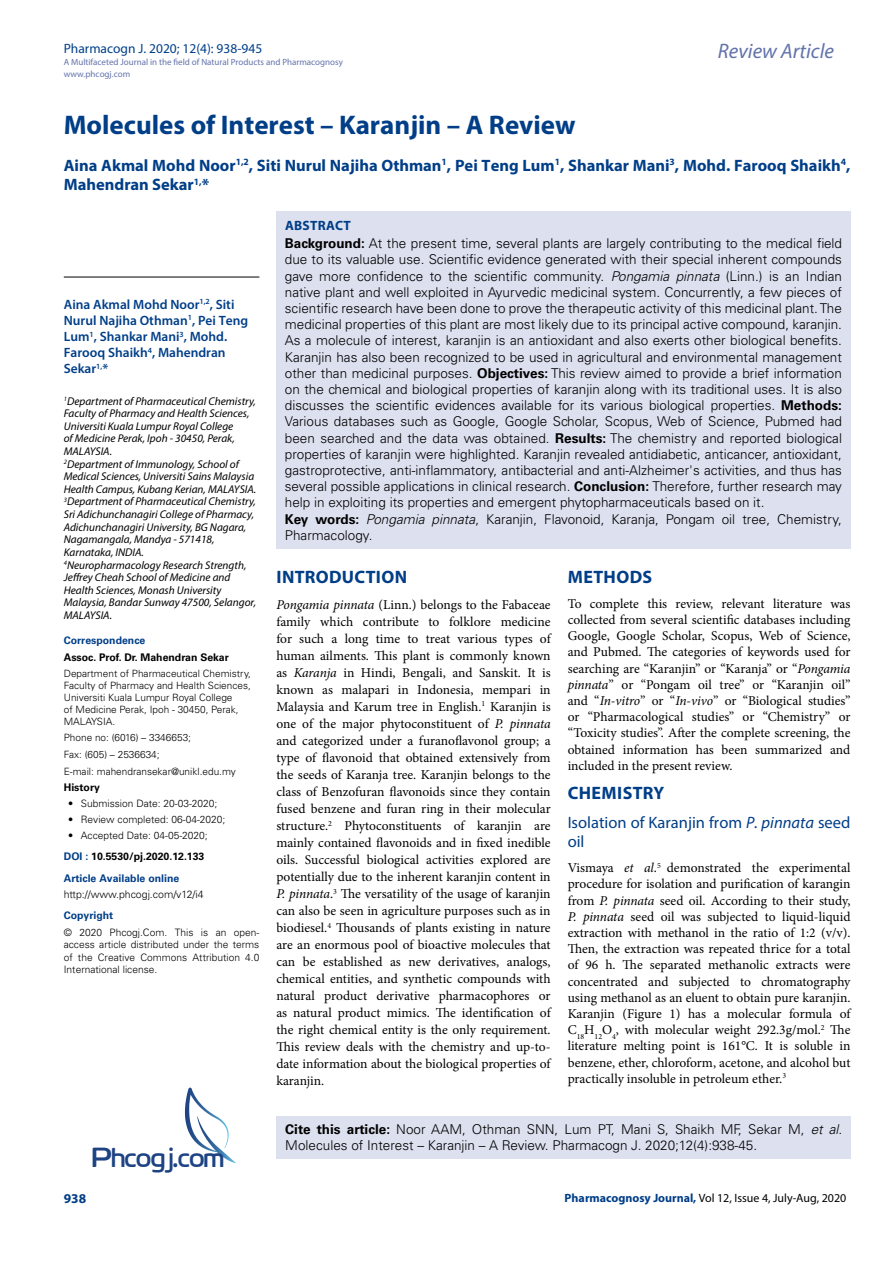
<style>
.page{position:relative;width:893px;height:1263px;background:#fff}
.page>*{position:absolute;margin:0;border:0;box-sizing:border-box;transform-origin:0 0}
.t1{font:27.6px "Cloud World";color:#1e4384}
.t2{font:700 27px "Myriad Pro";color:#003e88}
.t3{font:italic 21px "Myriad Pro";color:#6273aa}
.t4{font:700 18px "Myriad Pro";letter-spacing:.015em;color:#003e88}
.t5{font:700 16.5px/19.5px "Myriad Pro";color:#003e88}
.t6{font:16.5px/19.8px "Myriad Pro";color:#003e88}
.t7{font:13.5px/17px "Minion Pro";color:#000;text-align:justify}
.t8{font:300 13.5px/16.2px "Univers LT Std";color:#000}
.t9{font:600 13.5px/16.2px "Myriad Pro";color:#003e88}
.t10{font:13.5px "Myriad Pro";color:#003f89}
.t11{font:700 13.5px "Myriad Pro";letter-spacing:.02em;color:#003e88}
.t12{font:12px "Myriad Pro";color:#000}
.t13{font:italic 11.25px/12.6px "Myriad Pro";color:#000}
.t14{font:700 10.5px/21.1px "Univers LT Std";color:#003e88}
.t15{font:700 10.5px "Univers LT Std";color:#000}
.t16{font:300 10.5px "Univers LT Std";color:#000}
.t17{font:300 10.2px/12.3px "Univers LT Std";color:#000;text-align:justify}
.t18{font:300 10.05px/12px "Univers LT Std";color:#000}
.t19{font:9px/12px "Myriad Pro";color:#6273aa}
.s1{color:#000}
.s2{font-weight:700}
.s3{font-style:italic}
.s4{font-weight:700;color:#003e88}
</style>
<div class="page">
<div style="left:277px;top:1116px;width:574px;height:43px;background:#dde0ef"></div>
<svg style="left:185px;top:1087px;width:51px;height:76px"></svg>
<div style="left:276px;top:211px;width:574px;height:337px;background:#dde0ef"></div>
<hr style="left:64px;top:277px;width:195px;height:1px;background:#000">
<p class="t10" style="left:64px;top:40px;width:200px">Pharmacogn J. 2020; 12(4): 938-945</p>
<p class="t19" style="left:64px;top:55px;width:281px">A Multifaceted Journal in the field of Natural Products and Pharmacognosy www.phcogj.com</p>
<h3 class="t3" style="left:718px;top:38px;width:118px">Review Article</h3>
<h2 class="t2" style="left:64px;top:107px;width:513px">Molecules of Interest – Karanjin – A Review</h2>
<p class="t5" style="left:64px;top:155px;width:788px">Aina Akmal Mohd Noor<sup>1,2</sup>, Siti Nurul Najiha Othman<sup>1</sup>, Pei Teng Lum<sup>1</sup>, Shankar Mani<sup>3</sup>, Mohd. Farooq Shaikh<sup>4</sup>,<br>Mahendran Sekar<sup>1,</sup>*</p>
<p class="t9" style="left:64px;top:296px;width:186px">Aina Akmal Mohd Noor<sup>1,2</sup>, Siti<br>Nurul Najiha Othman<sup>1</sup>, Pei Teng<br>Lum<sup>1</sup>, Shankar Mani<sup>3</sup>, Mohd.<br>Farooq Shaikh<sup>4</sup>, Mahendran<br>Sekar<sup>1,</sup>*</p>
<p class="t13" style="left:64px;top:394px;width:194px"><sup>1</sup>Department of Pharmaceutical Chemistry, Faculty of Pharmacy and Health Sciences, Universiti Kuala Lumpur Royal College<br>of Medicine Perak, Ipoh - 30450, Perak, MALAYSIA.<br><sup>2</sup>Department of Immunology, School of Medical Sciences, Universiti Sains Malaysia Health Campus, Kubang Kerian, MALAYSIA.<br><sup>3</sup>Department of Pharmaceutical Chemistry, Sri Adichunchanagiri College of Pharmacy, Adichunchanagiri University, BG Nagara, Nagamangala, Mandya - 571418, Karnataka, INDIA.<br><sup>4</sup>Neuropharmacology Research Strength, Jeffrey Cheah School of Medicine and Health Sciences, Monash University Malaysia, Bandar Sunway 47500, Selangor, MALAYSIA.</p>
<p class="t14" style="left:64px;top:630px;width:83px">Correspondence</p>
<p class="t15" style="left:64px;top:651px;width:167px">Assoc. Prof. Dr. Mahendran Sekar</p>
<p class="t18" style="left:64px;top:668px;width:189px">Department of Pharmaceutical Chemistry, Faculty of Pharmacy and Health Sciences, Universiti Kuala Lumpur Royal College<br>of Medicine Perak, Ipoh - 30450, Perak, MALAYSIA.</p>
<p class="t18" style="left:64px;top:730px;width:174px;line-height:16.5px">Phone no: (6016) – 3346653;<br>Fax: (605) – 2536634;<br>E-mail: mahendransekar@unikl.edu.my</p>
<p class="t15" style="left:64px;top:781px;width:38px">History</p>
<p class="t17" style="left:68px;top:798px;width:151px">• Submission Date: 20-03-2020;</p>
<p class="t17" style="left:68px;top:813px;width:159px">• Review completed: 06-04-2020;</p>
<p class="t17" style="left:68px;top:829px;width:141px">• Accepted Date: 04-05-2020;</p>
<p class="t14" style="left:64px;top:846px;width:142px">DOI : <span class="s1">10.5530/pj.2020.12.133<br></span>Article Available online</p>
<p class="t16" style="left:64px;top:888px;width:141px">http://www.phcogj.com/v12/i4</p>
<p class="t14" style="left:64px;top:905px;width:51px">Copyright</p>
<p class="t17" style="left:64px;top:926px;width:197px">© 2020 Phcogj.Com. This is an open&shy;access article distributed under the terms of the Creative Commons Attribution 4.0<br>International license.</p>
<h1 class="t1" style="left:92px;top:1136px;width:134px">Phcogj.com</h1>
<p class="t11" style="left:64px;top:1190px;width:24px">938</p>
<p class="t11" style="left:285px;top:217px;width:67px">ABSTRACT</p>
<p class="t8" style="left:285px;top:235px;width:559px"><span class="s2">Background:</span> At the present time, several plants are largely contributing to the medical field due to its valuable use. Scientific evidence generated with their special inherent compounds gave more confidence to the scientific community. <span class="s3">Pongamia pinnata</span> (Linn.) is an Indian native plant and well exploited in Ayurvedic medicinal system. Concurrently, a few pieces of scientific research have been done to prove the therapeutic activity of this medicinal plant. The medicinal properties of this plant are most likely due to its principal active compound, karanjin.<br>As a molecule of interest, karanjin is an antioxidant and also exerts other biological benefits.<br>Karanjin has also been recognized to be used in agricultural and environmental management other than medicinal purposes. <span class="s2">Objectives:</span> This review aimed to provide a brief information on the chemical and biological properties of karanjin along with its traditional uses. It is also discusses the scientific evidences available for its various biological properties. <span class="s2">Methods:<br></span>Various databases such as Google, Google Scholar, Scopus, Web of Science, Pubmed had been searched and the data was obtained. <span class="s2">Results:</span> The chemistry and reported biological properties of karanjin were highlighted. Karanjin revealed antidiabetic, anticancer, antioxidant, gastroprotective, anti-inflammatory, antibacterial and anti-Alzheimer's activities, and thus has several possible applications in clinical research. <span class="s2">Conclusion:</span> Therefore, further research may help in exploiting its properties and emergent phytopharmaceuticals based on it.<br><span class="s2">Key words:</span> <span class="s3">Pongamia pinnata</span>, Karanjin, Flavonoid, Karanja, Pongam oil tree, Chemistry, Pharmacology.</p>
<h3 class="t4" style="left:277px;top:565px;width:132px">INTRODUCTION</h3>
<p class="t7" style="left:276px;top:596px;width:276px"><span class="s3">Pongamia pinnata</span> (Linn.) belongs to the Fabaceae family which contribute to folklore medicine for such a long time to treat various types of human ailments. This plant is commonly known as <span class="s3">Karanja</span> in Hindi, Bengali, and Sanskit. It is known as malapari in Indonesia, mempari in Malaysia and Karum tree in English.<sup>1</sup> Karanjin is one of the major phytoconstituent of <span class="s3">P. pinnata </span>and categorized under a furanoflavonol group; a type of flavonoid that obtained extensively from the seeds of Karanja tree. Karanjin belongs to the class of Benzofuran flavonoids since they contain fused benzene and furan ring in their molecular structure.<sup>2</sup> Phytoconstituents of karanjin are mainly contained flavonoids and in fixed inedible oils. Successful biological activities explored are potentially due to the inherent karanjin content in <span class="s3">P. pinnata</span>.<sup>3</sup> The versatility of the usage of karanjin can also be seen in agriculture purposes such as in biodiesel.<sup>4</sup> Thousands of plants existing in nature are an enormous pool of bioactive molecules that can be established as new derivatives, analogs, chemical entities, and synthetic compounds with natural product derivative pharmacophores or as natural product mimics. The identification of the right chemical entity is the only requirement.<br>This review deals with the chemistry and up-to&shy;date information about the biological properties of karanjin.</p>
<h3 class="t4" style="left:568px;top:565px;width:86px">METHODS</h3>
<p class="t7" style="left:568px;top:595px;width:284px;line-height:16.2px">To complete this review, relevant literature was collected from several scientific databases including Google, Google Scholar, Scopus, Web of Science, and Pubmed. The categories of keywords used for searching are “Karanjin” or “Karanja” or “<span class="s3">Pongamia pinnata</span>” or “Pongam oil tree” or “Karanjin oil” and “<span class="s3">In-vitro</span>” or “<span class="s3">In-vivo</span>” or “Biological studies” or “Pharmacological studies” or “Chemistry” or “Toxicity studies”. After the complete screening, the obtained information has been summarized and included in the present review.</p>
<h3 class="t4" style="left:568px;top:781px;width:98px">CHEMISTRY</h3>
<p class="t6" style="left:568px;top:812px;width:284px">Isolation of Karanjin from <span class="s3">P. pinnata</span> seed oil</p>
<p class="t7" style="left:568px;top:860px;width:284px;line-height:16.2px">Vismaya <span class="s3">et al</span>.<sup>5</sup> demonstrated the experimental procedure for isolation and purification of karangin from <span class="s3">P. pinnata</span> seed oil. According to their study, <span class="s3">P. pinnata</span> seed oil was subjected to liquid-liquid extraction with methanol in the ratio of 1:2 (v/v).<br>Then, the extraction was repeated thrice for a total of 96 h. The separated methanolic extracts were concentrated and subjected to chromatography using methanol as an eluent to obtain pure karanjin.<br>Karanjin (Figure 1) has a molecular formula of C<sub>18</sub>H<sub>12</sub>O<sub>4</sub>, with molecular weight 292.3g/mol.<sup>2</sup> The literature melting point is 161°C. It is soluble in benzene, ether, chloroform, acetone, and alcohol but practically insoluble in petroleum ether.<sup>3</sup></p>
<p class="t8" style="left:285px;top:1121px;width:558px"><span class="s2">Cite this article:</span> Noor AAM, Othman SNN, Lum PT, Mani S, Shaikh MF, Sekar M, <span class="s3">et al</span>.<br>Molecules of Interest – Karanjin – A Review. Pharmacogn J. 2020;12(4):938-45.</p>
<p class="t12" style="left:565px;top:1190px;width:283px"><span class="s4">Pharmacognosy Journal,</span> Vol 12, Issue 4, July-Aug, 2020</p>
</div>
